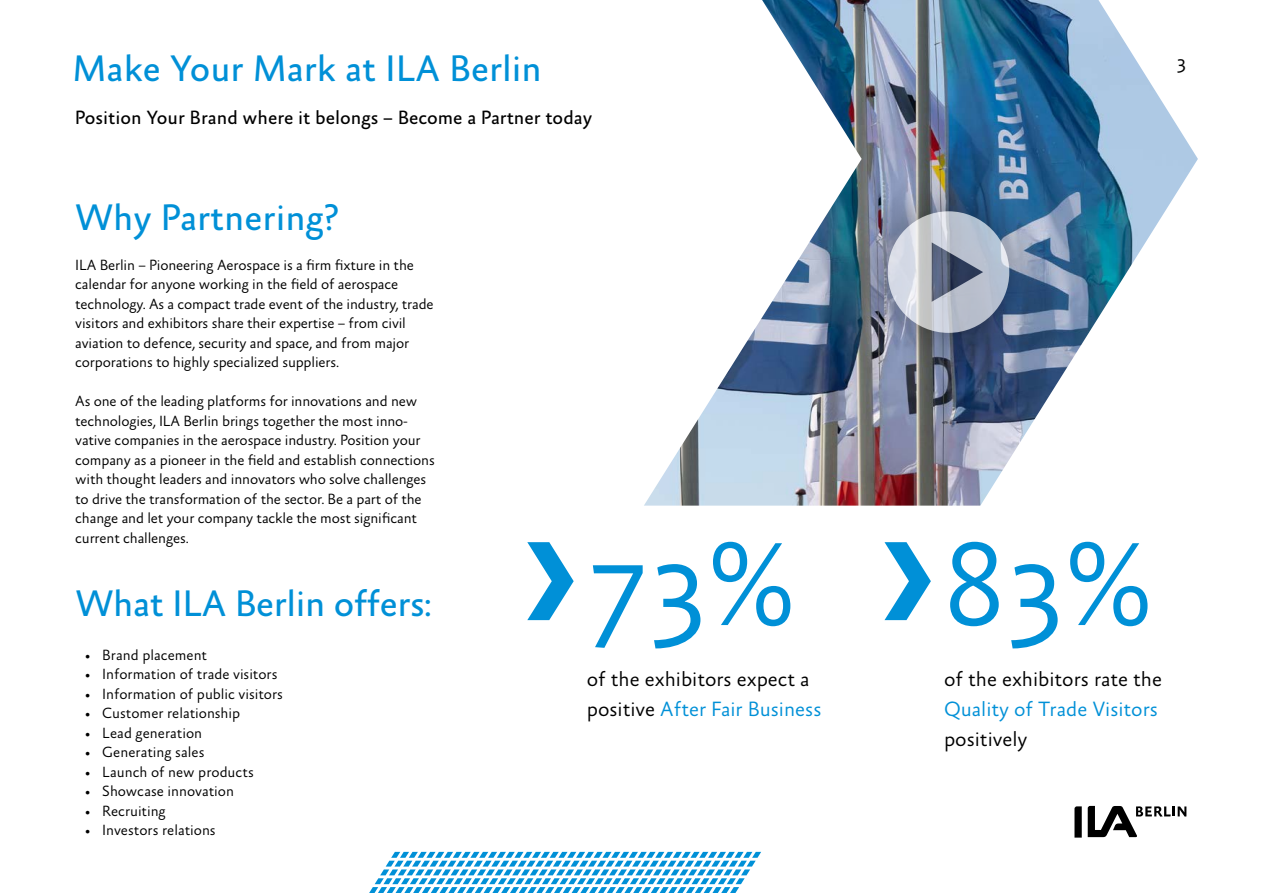
<style>
.page{position:relative;width:1263px;height:893px;background:#fff}
.page>*{position:absolute;margin:0;border:0;box-sizing:border-box;transform-origin:0 0}
.t1{font:300 120px "Absara Sans OT";color:#0090d7}
.t2{font:37.5px "Absara Sans OT";color:#0090d7}
.t3{font:300 21px/30px "Absara Sans OT";color:#000}
.t4{font:300 21px "Absara Sans OT";color:#0090d7}
.t5{font:19.5px "Absara Sans OT";color:#000}
.t6{font:300 19.5px "Absara Sans OT";color:#000}
.t7{font:300 15px/19.5px "Absara Sans OT";letter-spacing:-.01em;color:#000}
.s1{color:#0090d7}
</style>
<div class="page">
<svg style="left:1074px;top:806px;width:8px;height:32px"></svg>
<svg style="left:1088px;top:806px;width:98px;height:31px"></svg>
<img style="left:644px;top:0;width:554px;height:506px">
<svg style="left:527px;top:542px;width:47px;height:78px"></svg>
<svg style="left:884px;top:542px;width:47px;height:78px"></svg>
<svg style="left:369px;top:852px;width:392px;height:41px"></svg>
<div style="left:849px;top:172px;width:199px;height:200px;background:#000;opacity:.5"></div>
<svg style="left:888px;top:211px;width:121px;height:122px;background:#a1aabb"></svg>
<h2 class="t2" style="left:73px;top:49px;width:471px">Make Your Mark at ILA Berlin</h2>
<h3 class="t5" style="left:75px;top:107px;width:519px">Position Your Brand where it belongs – Become a Partner today</h3>
<h3 class="t6" style="left:1176px;top:52px;width:11px">3</h3>
<h2 class="t2" style="left:75px;top:197px;width:265px">Why Partnering?</h2>
<p class="t7" style="left:75px;top:256px;width:360px">ILA Berlin – Pioneering Aerospace is a firm fixture in the calendar for anyone working in the field of aerospace technology. As a compact trade event of the industry, trade visitors and exhibitors share their expertise – from civil aviation to defence, security and space, and from major corporations to highly specialized suppliers.</p>
<p class="t7" style="left:75px;top:392px;width:361px">As one of the leading platforms for innovations and new technologies, ILA Berlin brings together the most inno&shy;vative companies in the aerospace industry. Position your company as a pioneer in the field and establish connections with thought leaders and innovators who solve challenges to drive the transformation of the sector. Be a part of the change and let your company tackle the most significant current challenges.</p>
<h2 class="t2" style="left:75px;top:584px;width:358px">What ILA Berlin offers:</h2>
<p class="t7" style="left:85px;top:646px;width:123px">• Brand placement</p>
<p class="t7" style="left:85px;top:665px;width:194px">• Information of trade visitors</p>
<p class="t7" style="left:85px;top:685px;width:199px">• Information of public visitors</p>
<p class="t7" style="left:85px;top:704px;width:156px">• Customer relationship</p>
<p class="t7" style="left:85px;top:724px;width:118px">• Lead generation</p>
<p class="t7" style="left:85px;top:743px;width:121px">• Generating sales</p>
<p class="t7" style="left:85px;top:763px;width:170px">• Launch of new products</p>
<p class="t7" style="left:85px;top:782px;width:150px">• Showcase innovation</p>
<p class="t7" style="left:85px;top:802px;width:82px">• Recruiting</p>
<p class="t7" style="left:85px;top:821px;width:132px">• Investors relations</p>
<h1 class="t1" style="left:587px;top:521px;width:567px">73% 83%</h1>
<h3 class="t3" style="left:587px;top:665px;width:236px">of the exhibitors expect a positive <span class="s1">After Fair Business</span></h3>
<h3 class="t3" style="left:944px;top:665px;width:220px">of the exhibitors rate the</h3>
<h3 class="t4" style="left:944px;top:698px;width:215px">Quality of Trade Visitors</h3>
<h3 class="t3" style="left:944px;top:725px;width:85px">positively</h3>
</div>
